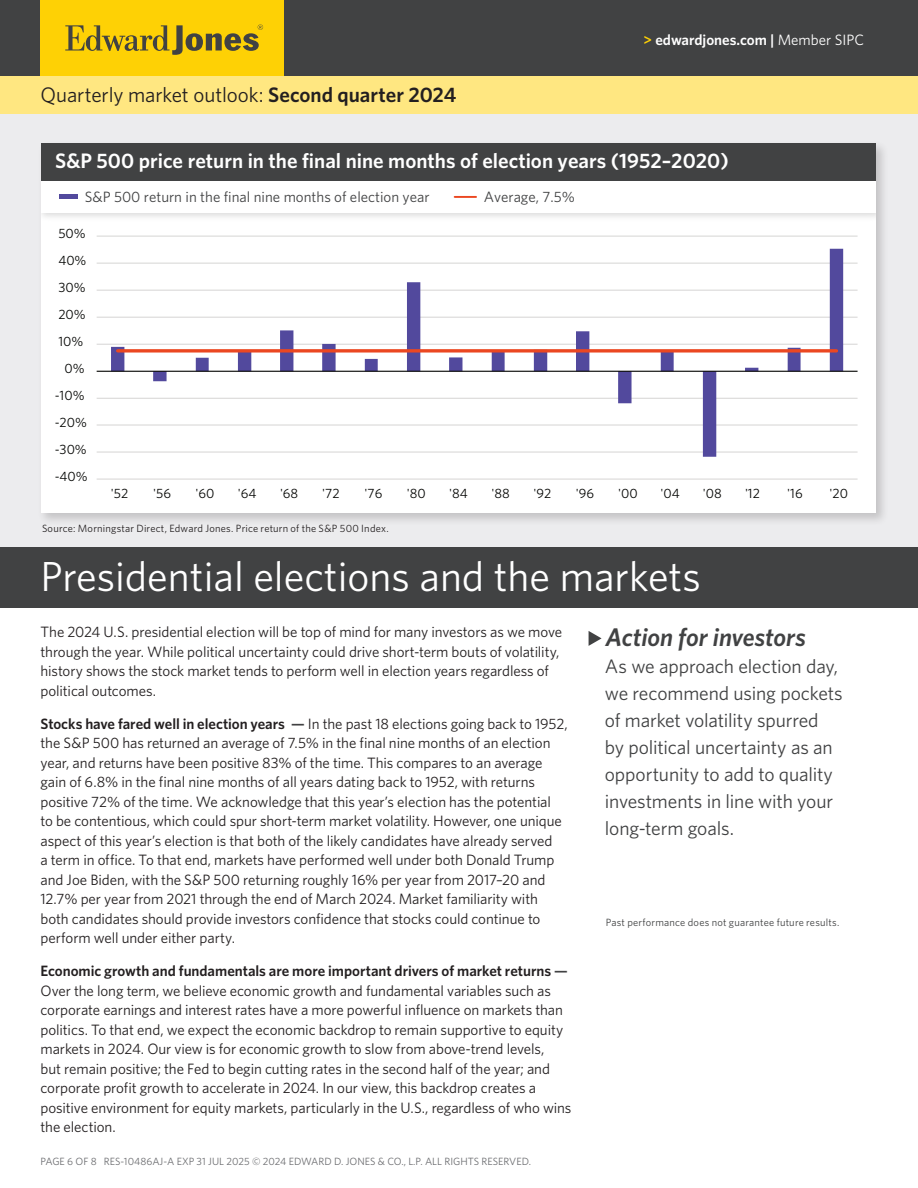
<style>
.page{position:relative;width:918px;height:1188px;background:#fff}
.page>*{position:absolute;margin:0;border:0;box-sizing:border-box;transform-origin:0 0}
.t1{font:42px "Whitney";color:#fff}
.t2{font:italic 600 25.5px "Whitney";color:#414243}
.t3{font:600 21px "Whitney";color:#fff}
.t4{font:21px "Whitney";letter-spacing:-.005em;color:#231f20}
.t5{font:19.5px/27px "Whitney";letter-spacing:-.01em;color:#414243}
.t6{font:15px/19.5px "Whitney";letter-spacing:-.005em;color:#231f20}
.t7{font:15px "Whitney";color:#414243}
.t8{font:600 15px "Whitney";color:#fff}
.t9{font:13.5px "Whitney";color:#040503}
.t10{font:10.5px "Whitney";color:#6c6d70}
.t11{font:10.5px "Whitney";letter-spacing:.02em;color:#231f20}
.t12{font:10.5px "Whitney";letter-spacing:.02em;color:#414243}
.s1{font-weight:600}
.s2{color:#fed105}
.s3{font-weight:400}
.s4{font-weight:600;color:#414243}
</style>
<div class="page">
<div style="left:0;top:113px;width:918px;height:495px;background:#ececee"></div>
<div style="left:0;top:547px;width:918px;height:61px;background:#414243"></div>
<div style="left:0;top:76px;width:918px;height:37px;background:#ffe781"></div>
<div style="left:0;top:0;width:918px;height:76px;background:#414243"></div>
<div style="left:40px;top:0;width:244px;height:76px;background:#fed105"></div>
<svg style="left:65px;top:24px;width:198px;height:31px"></svg>
<div style="left:38px;top:140px;width:851px;height:386px;background:#231f20;opacity:.2"></div>
<div style="left:41px;top:143px;width:835px;height:370px;background:#fff"></div>
<hr style="left:455px;top:196px;width:21px;height:2px;background:#eb4721">
<div style="left:41px;top:143px;width:835px;height:38px;background:#414243"></div>
<hr style="left:97px;top:479px;width:761px;height:1px;background:#dad9d8">
<hr style="left:97px;top:451px;width:761px;height:2px;background:#dad9d8">
<hr style="left:97px;top:424px;width:761px;height:2px;background:#dad9d8">
<hr style="left:97px;top:398px;width:761px;height:1px;background:#dad9d8">
<hr style="left:97px;top:344px;width:761px;height:1px;background:#dad9d8">
<hr style="left:97px;top:317px;width:761px;height:1px;background:#dad9d8">
<hr style="left:97px;top:290px;width:761px;height:1px;background:#dad9d8">
<hr style="left:97px;top:263px;width:761px;height:1px;background:#dad9d8">
<hr style="left:97px;top:236px;width:761px;height:1px;background:#dad9d8">
<svg style="left:111px;top:249px;width:732px;height:208px"></svg>
<hr style="left:97px;top:371px;width:761px;height:1px;background:#040503">
<svg style="left:118px;top:349px;width:718px;height:4px;background:#e95e40"></svg>
<hr style="left:59px;top:195px;width:19px;height:4px;background:#52499d">
<svg style="left:589px;top:631px;width:13px;height:15px"></svg>
<h3 class="t4" style="left:40px;top:81px;width:417px">Quarterly market outlook: <span class="s1">Second quarter 2024</span></h3>
<p class="t8" style="left:644px;top:30px;width:222px"><span class="s2">&gt;</span> edwardjones.com | <span class="s3">Member SIPC</span></p>
<h3 class="t3" style="left:55px;top:146px;width:675px">S&amp;P 500 price return in the final nine months of election years (1952–2020)</h3>
<p class="t7" style="left:85px;top:187px;width:346px">S&amp;P 500 return in the final nine months of election year</p>
<p class="t7" style="left:484px;top:187px;width:93px">Average, 7.5%</p>
<p class="t9" style="left:58px;top:224px;width:29px">50%</p>
<p class="t9" style="left:58px;top:251px;width:30px">40%</p>
<p class="t9" style="left:58px;top:278px;width:29px">30%</p>
<p class="t9" style="left:58px;top:305px;width:29px">20%</p>
<p class="t9" style="left:58px;top:332px;width:26px">10%</p>
<p class="t9" style="left:64px;top:359px;width:22px">0%</p>
<p class="t9" style="left:55px;top:386px;width:31px">-10%</p>
<p class="t9" style="left:55px;top:413px;width:34px">-20%</p>
<p class="t9" style="left:55px;top:440px;width:34px">-30%</p>
<p class="t9" style="left:55px;top:467px;width:35px">-40%</p>
<p class="t9" style="left:111px;top:484px;width:19px">'52</p>
<p class="t9" style="left:153px;top:484px;width:19px">'56</p>
<p class="t9" style="left:195px;top:484px;width:20px">'60</p>
<p class="t9" style="left:238px;top:484px;width:20px">'64</p>
<p class="t9" style="left:280px;top:484px;width:20px">'68</p>
<p class="t9" style="left:322px;top:484px;width:19px">'72</p>
<p class="t9" style="left:365px;top:484px;width:19px">'76</p>
<p class="t9" style="left:407px;top:484px;width:20px">'80</p>
<p class="t9" style="left:449px;top:484px;width:20px">'84</p>
<p class="t9" style="left:491px;top:484px;width:20px">'88</p>
<p class="t9" style="left:534px;top:484px;width:19px">'92</p>
<p class="t9" style="left:576px;top:484px;width:20px">'96</p>
<p class="t9" style="left:618px;top:484px;width:21px">'00</p>
<p class="t9" style="left:660px;top:484px;width:21px">'04</p>
<p class="t9" style="left:703px;top:484px;width:20px">'08</p>
<p class="t9" style="left:745px;top:484px;width:16px">'12</p>
<p class="t9" style="left:787px;top:484px;width:17px">'16</p>
<p class="t9" style="left:830px;top:484px;width:20px">'20</p>
<p class="t11" style="left:42px;top:521px;width:348px">Source: Morningstar Direct, Edward Jones. Price return of the S&amp;P 500 Index.</p>
<h1 class="t1" style="left:40px;top:548px;width:662px">Presidential elections and the markets</h1>
<p class="t6" style="left:40px;top:622px;width:523px">The 2024 U.S. presidential election will be top of mind for many investors as we move through the year. While political uncertainty could drive short-term bouts of volatility, history shows the stock market tends to perform well in election years regardless of political outcomes.</p>
<p class="t6" style="left:40px;top:714px;width:529px"><span class="s1">Stocks have fared well in election years</span> <span class="s4">—</span> In the past 18 elections going back to 1952, the S&amp;P 500 has returned an average of 7.5% in the final nine months of an election year, and returns have been positive 83% of the time. This compares to an average gain of 6.8% in the final nine months of all years dating back to 1952, with returns positive 72% of the time. We acknowledge that this year’s election has the potential<br>to be contentious, which could spur short-term market volatility. However, one unique aspect of this year’s election is that both of the likely candidates have already served<br>a term in office. To that end, markets have performed well under both Donald Trump and Joe Biden, with the S&amp;P 500 returning roughly 16% per year from 2017–20 and 12.7% per year from 2021 through the end of March 2024. Market familiarity with both candidates should provide investors confidence that stocks could continue to perform well under either party.</p>
<p class="t6" style="left:40px;top:961px;width:532px"><span class="s1">Economic growth and fundamentals are more important drivers of market returns</span> <span class="s4">— </span>Over the long term, we believe economic growth and fundamental variables such as corporate earnings and interest rates have a more powerful influence on markets than politics. To that end, we expect the economic backdrop to remain supportive to equity markets in 2024. Our view is for economic growth to slow from above-trend levels,<br>but remain positive; the Fed to begin cutting rates in the second half of the year; and corporate profit growth to accelerate in 2024. In our view, this backdrop creates a positive environment for equity markets, particularly in the U.S., regardless of who wins the election.</p>
<p class="t10" style="left:40px;top:1155px;width:492px">PAGE 6 OF 8 RES-10486AJ-A EXP 31 JUL 2025 © 2024 EDWARD D. JONES &amp; CO., L.P. ALL RIGHTS RESERVED.</p>
<h2 class="t2" style="left:606px;top:620px;width:202px">Action for investors</h2>
<h3 class="t5" style="left:605px;top:652px;width:239px">As we approach election day, we recommend using pockets of market volatility spurred by political uncertainty as an opportunity to add to quality investments in line with your long-term goals.</h3>
<p class="t12" style="left:606px;top:915px;width:235px">Past performance does not guarantee future results.</p>
</div>
